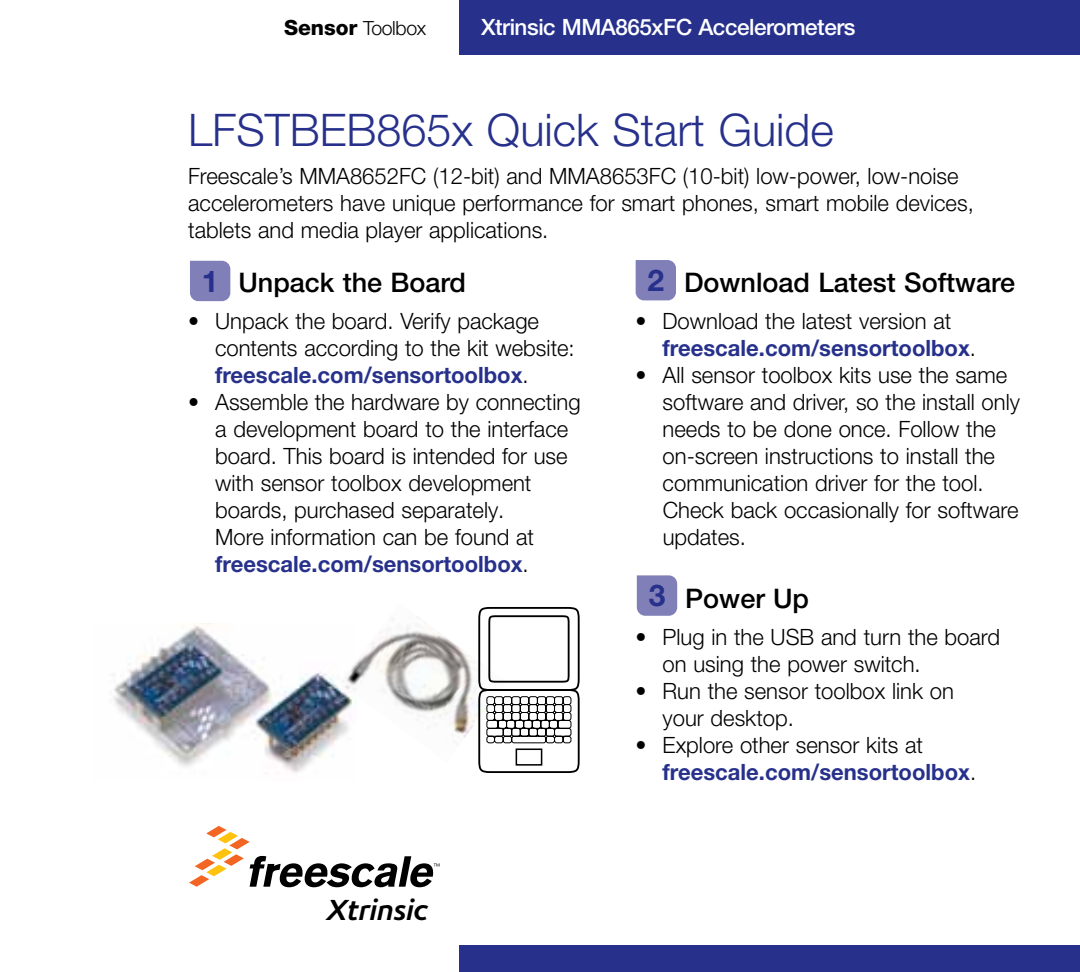
<style>
.page{position:relative;width:1080px;height:972px;background:#fff}
.page>*{position:absolute;margin:0;border:0;box-sizing:border-box;transform-origin:0 0}
.t1{font:300 45px "Helvetica Neue LT Pro";color:#27318b}
.t2{font:700 30px "Helvetica Neue LT Pro";color:#27318b}
.t3{font:italic 700 29.4px "Corisande";color:#000}
.t4{font:500 27px "Helvetica Neue LT Pro";color:#000}
.t5{font:300 22.5px/27px "Helvetica Neue LT Pro";color:#000}
.t6{font:700 22.5px/27px "Helvetica Neue LT Pro";color:#27318b}
.t7{font:500 22.5px "Helvetica Neue LT Pro";letter-spacing:-.02em;color:#fff}
.t8{font:300 19.5px "Helvetica Neue LT Pro";letter-spacing:-.02em;color:#000}
.s1{font-weight:800;font-size:21px}
.s2{font-weight:700;color:#27318b}
.s3{font-weight:300;color:#000}
</style>
<div class="page">
<img style="left:112px;top:624px;width:228px;height:149px">
<div style="left:459px;top:0;width:621px;height:55px;background:#27318b"></div>
<div style="left:459px;top:946px;width:621px;height:26px;background:#27318b"></div>
<div style="left:190px;top:261px;width:40px;height:40px;background:#817fb8"></div>
<svg style="left:637px;top:575px;width:40px;height:41px;background:#8684ba"></svg>
<svg style="left:189px;top:826px;width:250px;height:61px"></svg>
<div style="left:636px;top:260px;width:40px;height:40px;background:#817fb8"></div>
<img style="left:340px;top:618px;width:137px;height:120px">
<svg style="left:477px;top:607px;width:103px;height:166px"></svg>
<p class="t8" style="left:284px;top:16px;width:144px"><span class="s1">Sensor</span> Toolbox</p>
<p class="t7" style="left:481px;top:13px;width:376px">Xtrinsic MMA865xFC Accelerometers</p>
<h1 class="t1" style="left:188px;top:103px;width:647px">LFSTBEB865x Quick Start Guide</h1>
<p class="t5" style="left:188px;top:162px;width:787px">Freescale’s MMA8652FC (12-bit) and MMA8653FC (10-bit) low-power, low-noise accelerometers have unique performance for smart phones, smart mobile devices, tablets and media player applications.</p>
<h2 class="t2" style="left:202px;top:262px;width:18px">1</h2>
<h2 class="t2" style="left:648px;top:261px;width:18px">2</h2>
<p class="t4" style="left:684px;top:267px;width:333px">Download Latest Software</p>
<p class="t5" style="left:663px;top:307px;width:315px;text-indent:-27px">• Download the latest version at <span class="s2">freescale.com/sensortoolbox</span>.</p>
<p class="t5" style="left:663px;top:361px;width:359px;text-indent:-27px">• All sensor toolbox kits use the same software and driver, so the install only needs to be done once. Follow the on-screen instructions to install the communication driver for the tool.<br>Check back occasionally for software updates.</p>
<p class="t4" style="left:685px;top:582px;width:125px">Power Up</p>
<p class="t5" style="left:663px;top:623px;width:339px;text-indent:-27px">• Plug in the USB and turn the board on using the power switch.</p>
<p class="t5" style="left:663px;top:677px;width:293px;text-indent:-27px">• Run the sensor toolbox link on your desktop.</p>
<p class="t6" style="left:663px;top:731px;width:315px;text-indent:-27px"><span class="s3">• Explore other sensor kits at </span>freescale.com/sensortoolbox<span class="s3">.</span></p>
<p class="t4" style="left:238px;top:267px;width:229px">Unpack the Board</p>
<p class="t5" style="left:215px;top:307px;width:361px;text-indent:-27px">• Unpack the board. Verify package contents according to the kit website: <span class="s2">freescale.com/sensortoolbox</span>.</p>
<p class="t5" style="left:215px;top:388px;width:367px;text-indent:-27px">• Assemble the hardware by connecting a development board to the interface board. This board is intended for use with sensor toolbox development boards, purchased separately.<br>More information can be found at <span class="s2">freescale.com/sensortoolbox</span>.</p>
<h2 class="t2" style="left:649px;top:577px;width:18px">3</h2>
<h3 class="t3" style="left:328px;top:893px;width:102px">Xtrinsic</h3>
</div>
